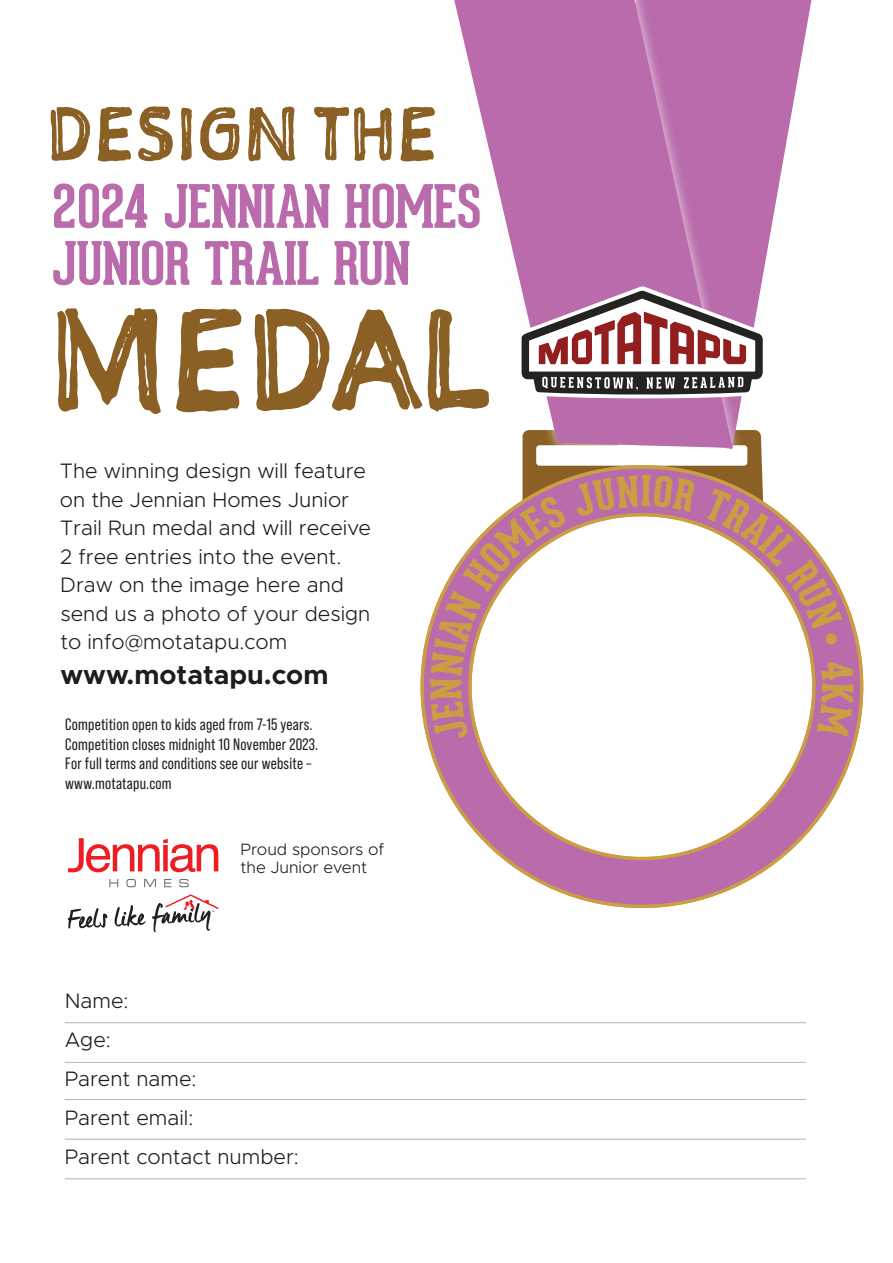
<style>
.page{position:relative;width:893px;height:1263px;background:#fff}
.page>*{position:absolute;margin:0;border:0;box-sizing:border-box;transform-origin:0 0}
.t1{font:136.5px "Sketchnote Square";letter-spacing:-.005em;color:#8b6025}
.t2{font:72px "Sketchnote Square";color:#8b6025}
.t3{font:700 58.5px/57px "Geared Slab";letter-spacing:-.01em;color:#b96bab}
.t4{font:700 27px "Metropolis";color:#1c1d20}
.t5{font:300 21px/28.5px "Metropolis";color:#1c1d20}
.t6{font:16.5px/19.5px "Bebas Neue Pro";letter-spacing:.015em;color:#231f20}
.t7{font:300 16.5px/18px "Metropolis";color:#1c1d20}
</style>
<div class="page">
<svg style="left:420px;top:620px;width:443px;height:288px"></svg>
<svg style="left:748px;top:0;width:64px;height:286px;fill:#b96bab"></svg>
<img style="left:732px;top:0;width:16px;height:430px">
<svg style="left:454px;top:0;width:278px;height:430px;fill:#b96bab"></svg>
<svg style="left:68px;top:838px;width:150px;height:34px"></svg>
<svg style="left:109px;top:879px;width:9px;height:8px"></svg>
<svg style="left:126px;top:879px;width:10px;height:8px"></svg>
<svg style="left:144px;top:879px;width:12px;height:8px"></svg>
<svg style="left:164px;top:879px;width:7px;height:8px"></svg>
<svg style="left:179px;top:879px;width:10px;height:8px"></svg>
<svg style="left:68px;top:908px;width:40px;height:21px"></svg>
<svg style="left:115px;top:905px;width:31px;height:21px"></svg>
<svg style="left:152px;top:894px;width:66px;height:38px"></svg>
<svg style="left:518px;top:286px;width:245px;height:112px"></svg>
<hr style="left:65px;top:1022px;width:741px;height:1px;background:#b2b3b7">
<hr style="left:65px;top:1062px;width:741px;height:1px;background:#b2b3b7">
<hr style="left:65px;top:1099px;width:741px;height:1px;background:#b2b3b7">
<hr style="left:65px;top:1139px;width:741px;height:1px;background:#b2b3b7">
<hr style="left:65px;top:1178px;width:741px;height:1px;background:#b2b3b7">
<svg style="left:430px;top:430px;width:423px;height:313px"></svg>
<h2 class="t2" style="left:46px;top:85px;width:393px">DESIGN THE</h2>
<h3 class="t3" style="left:52px;top:178px;width:431px">2024 JENNIAN HOMES<br>JUNIOR TRAIL RUN</h3>
<h1 class="t1" style="left:48px;top:268px;width:444px">MEDAL</h1>
<p class="t5" style="left:60px;top:456px;width:313px">The winning design will feature on the Jennian Homes Junior<br>Trail Run medal and will receive<br>2 free entries into the event.<br>Draw on the image here and send us a photo of your design to info@motatapu.com</p>
<p class="t4" style="left:61px;top:657px;width:269px">www.motatapu.com</p>
<p class="t6" style="left:65px;top:715px;width:255px">Competition open to kids aged from 7-15 years.<br>Competition closes midnight 10 November 2023.<br>For full terms and conditions see our website – www.motatapu.com</p>
<p class="t7" style="left:240px;top:840px;width:145px">Proud sponsors of the Junior event</p>
<p class="t5" style="left:65px;top:981px;width:236px;line-height:39px">Name:<br>Age:<br>Parent name:<br>Parent email:<br>Parent contact number:</p>
</div>
